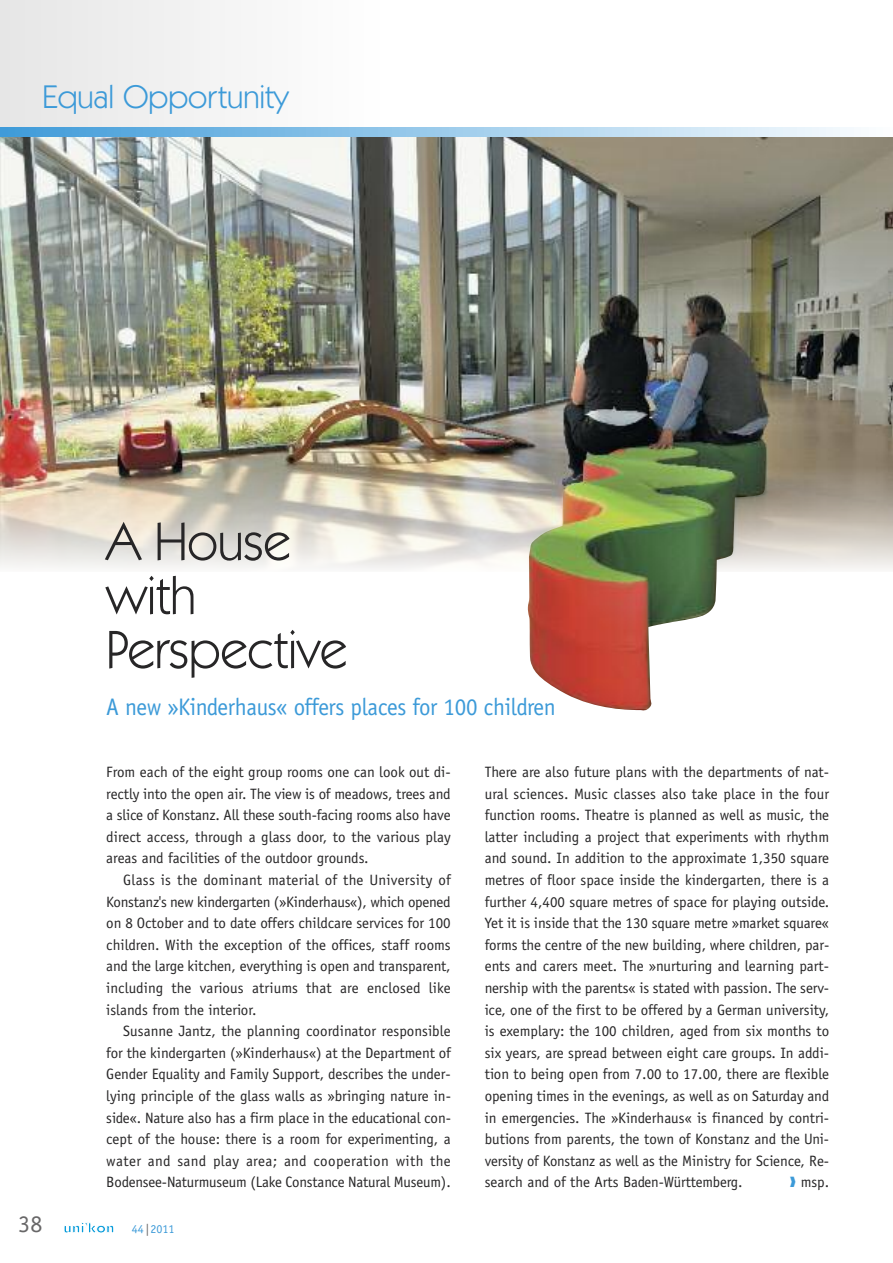
<style>
.page{position:relative;width:893px;height:1263px;background:#fff}
.page>*{position:absolute;margin:0;border:0;box-sizing:border-box;transform-origin:0 0}
.t1{font:54px/54px "Kabel IT Cby BT";color:#272627}
.t2{font:33px "Kabel IT Cby BT";color:#3c9ad8}
.t3{font:24px "Officina Sans";letter-spacing:-.015em;color:#3c9ad8;scale:.96 1}
.t4{font:24px "Officina Sans";color:#686768}
.t5{font:15px/21.6px "Officina Sans";letter-spacing:-.005em;color:#272627;text-align:justify}
.t6{font:12px "Officina Sans";color:#3c9ad8}
.s1{font-family:"Kabel IT Cby BT";font-weight:500;color:#686768}
.s2{color:#3c9ad8}
</style>
<div class="page">
<img style="left:0;top:136px;width:893px;height:332px">
<div style="left:0;top:0;width:383px;height:132px;background:#f2f2f2"></div>
<svg style="left:0;top:128px;width:854px;height:8px;background:#99caea"></svg>
<svg style="left:0;top:468px;width:893px;height:102px;background:#d5cdc1"></svg>
<img style="left:528px;top:438px;width:238px;height:273px">
<svg style="left:64px;top:1222px;width:50px;height:11px"></svg>
<h2 class="t2" style="left:43px;top:86px;width:247px">Equal Opportunity</h2>
<h1 class="t1" style="left:106px;top:519px;width:242px">A House with<br>Perspective</h1>
<h3 class="t3" style="left:106px;top:697px;width:470px">A new »Kinderhaus« offers places for 100 children</h3>
<p class="t5" style="left:106px;top:762px;width:346px">From each of the eight group rooms one can look out di&shy;rectly into the open air. The view is of meadows, trees and a slice of Konstanz. All these south-facing rooms also have direct access, through a glass door, to the various play areas and facilities of the outdoor grounds.</p>
<p class="t5" style="left:106px;top:870px;width:346px;text-indent:17px">Glass is the dominant material of the University of Konstanz's new kindergarten (»Kinderhaus«), which opened on 8 October and to date offers childcare services for 100 children. With the exception of the offices, staff rooms and the large kitchen, everything is open and transparent, including the various atriums that are enclosed like islands from the interior.</p>
<p class="t5" style="left:106px;top:1021px;width:346px;text-indent:17px">Susanne Jantz, the planning coordinator responsible for the kindergarten (»Kinderhaus«) at the Department of Gender Equality and Family Support, describes the under&shy;lying principle of the glass walls as »bringing nature in&shy;side«. Nature also has a firm place in the educational con&shy;cept of the house: there is a room for experimenting, a water and sand play area; and cooperation with the Bodensee-Naturmuseum (Lake Constance Natural Museum).</p>
<h3 class="t4" style="left:18px;top:1215px;width:26px">38</h3>
<p class="t6" style="left:132px;top:1224px;width:44px">44<span class="s1">|</span>2011</p>
<p class="t5" style="left:485px;top:762px;width:346px">There are also future plans with the departments of nat&shy;ural sciences. Music classes also take place in the four function rooms. Theatre is planned as well as music, the latter including a project that experiments with rhythm and sound. In addition to the approximate 1,350 square metres of floor space inside the kindergarten, there is a further 4,400 square metres of space for playing outside.<br>Yet it is inside that the 130 square metre »market square« forms the centre of the new building, where children, par&shy;ents and carers meet. The »nurturing and learning part&shy;nership with the parents« is stated with passion. The serv&shy;ice, one of the first to be offered by a German university, is exemplary: the 100 children, aged from six months to six years, are spread between eight care groups. In addi&shy;tion to being open from 7.00 to 17.00, there are flexible opening times in the evenings, as well as on Saturday and in emergencies. The »Kinderhaus« is financed by contri&shy;butions from parents, the town of Konstanz and the Uni&shy;versity of Konstanz as well as the Ministry for Science, Re&shy;search and of the Arts Baden-Württemberg.</p>
<p class="t5" style="left:790px;top:1173px;width:41px"><span class="s2">❱</span> msp.</p>
</div>
